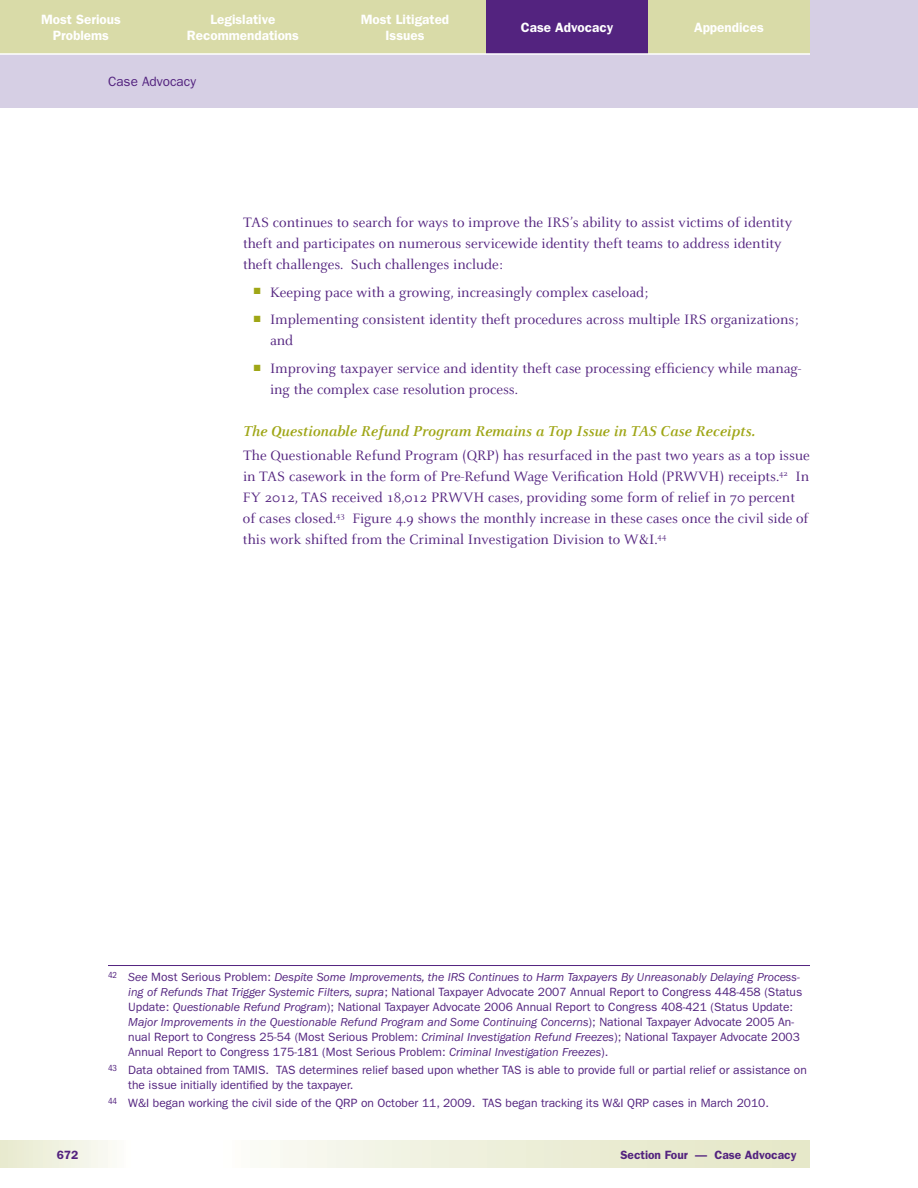
<style>
.page{position:relative;width:918px;height:1188px;background:#fff}
.page>*{position:absolute;margin:0;border:0;box-sizing:border-box;transform-origin:0 0}
.Subhead_3-italic{font:italic 700 15.75px "Celeste";color:#9fa616}
.Body_Text{font:15px/21px "Celeste";color:#53237f}
.Body_Text-b4_Bullet{font:15px/21px "Celeste";color:#53237f}
.t1{font:600 13.5px/16.5px "Franklin Gothic";color:#fff;text-align:center}
.t2{font:13.5px "Franklin Gothic";color:#53237f}
.IGNORE_Footnote{font:12px/15px "Franklin Gothic";color:#53237f}
.t3{font:600 12px "Franklin Gothic";color:#53237f}
.s1{color:#9fa616}
.s2{font-style:italic}
</style>
<div class="page">
<div style="left:0;top:0;width:918px;height:108px;background:#d6cfe4"></div>
<svg style="left:271px;top:1141px;width:539px;height:27px;background:#edeed9"></svg>
<div style="left:0;top:1141px;width:148px;height:27px;background:linear-gradient(to right,#e7e9cc,#fff)"></div>
<div style="left:0;top:0;width:162px;height:54px;background:#d9dba8"></div>
<div style="left:162px;top:0;width:162px;height:54px;background:#d9dba8"></div>
<div style="left:324px;top:0;width:162px;height:54px;background:#d9dba8"></div>
<div style="left:648px;top:0;width:162px;height:54px;background:#d9dba8"></div>
<div style="left:486px;top:0;width:162px;height:54px;background:#53237f"></div>
<hr style="left:0;top:53px;width:810px;height:2px;background:#fff">
<hr style="left:108px;top:965px;width:702px;height:1px;background:#53237f">
<p class="t1" style="left:187px;top:11px;width:114px">Legislative<br>Recommendations</p>
<p class="t1" style="left:41px;top:11px;width:81px">Most Serious<br>Problems</p>
<p class="t1" style="left:361px;top:11px;width:90px">Most Litigated<br>Issues</p>
<p class="t1" style="left:521px;top:19px;width:94px">Case Advocacy</p>
<p class="t1" style="left:694px;top:19px;width:71px">Appendices</p>
<p class="t2" style="left:108px;top:74px;width:90px">Case Advocacy</p>
<p class="Body_Text-b4_Bullet" style="left:243px;top:212px;width:551px">TAS continues to search for ways to improve the IRS’s ability to assist victims of identity theft and participates on numerous servicewide identity theft teams to address identity theft challenges. Such challenges include:</p>
<p class="Body_Text" style="left:254px;top:282px;width:396px"><span class="s1">■</span> Keeping pace with a growing, increasingly complex caseload;</p>
<p class="Body_Text" style="left:270px;top:310px;width:530px;text-indent:-16px"><span class="s1">■</span> Implementing consistent identity theft procedures across multiple IRS organizations; and</p>
<p class="Body_Text" style="left:270px;top:358px;width:533px;text-indent:-16px"><span class="s1">■</span> Improving taxpayer service and identity theft case processing efficiency while manag&shy;ing the complex case resolution process.</p>
<p class="Subhead_3-italic" style="left:243px;top:422px;width:513px">The Questionable Refund Program Remains a Top Issue in TAS Case Receipts.</p>
<p class="Body_Text" style="left:243px;top:445px;width:568px">The Questionable Refund Program (QRP) has resurfaced in the past two years as a top issue in TAS casework in the form of Pre-Refund Wage Verification Hold (PRWVH) receipts.<sup>42</sup> In FY 2012, TAS received 18,012 PRWVH cases, providing some form of relief in 70 percent of cases closed.<sup>43</sup> Figure 4.9 shows the monthly increase in these cases once the civil side of this work shifted from the Criminal Investigation Division to W&amp;I.<sup>44</sup></p>
<p class="IGNORE_Footnote" style="left:128px;top:969px;width:676px;text-indent:-20px"><sup>42</sup> <span class="s2">See</span> Most Serious Problem: <span class="s2">Despite Some Improvements, the IRS Continues to Harm Taxpayers By Unreasonably Delaying Process&shy;ing of Refunds That Trigger Systemic Filters, supra</span>; National Taxpayer Advocate 2007 Annual Report to Congress 448-458 (Status Update: <span class="s2">Questionable Refund Program</span>); National Taxpayer Advocate 2006 Annual Report to Congress 408-421 (Status Update:<br><span class="s2">Major Improvements in the Questionable Refund Program and Some Continuing Concerns</span>); National Taxpayer Advocate 2005 An&shy;nual Report to Congress 25-54 (Most Serious Problem: <span class="s2">Criminal Investigation Refund Freezes</span>); National Taxpayer Advocate 2003<br>Annual Report to Congress 175-181 (Most Serious Problem: <span class="s2">Criminal Investigation Freezes</span>).</p>
<p class="IGNORE_Footnote" style="left:128px;top:1062px;width:680px;text-indent:-20px"><sup>43</sup> Data obtained from TAMIS. TAS determines relief based upon whether TAS is able to provide full or partial relief or assistance on the issue initially identified by the taxpayer.</p>
<p class="IGNORE_Footnote" style="left:108px;top:1096px;width:663px"><sup>44</sup> W&amp;I began working the civil side of the QRP on October 11, 2009. TAS began tracking its W&amp;I QRP cases in March 2010.</p>
<p class="t3" style="left:57px;top:1148px;width:23px">672</p>
<p class="t3" style="left:620px;top:1148px;width:178px">Section Four — Case Advocacy</p>
</div>
